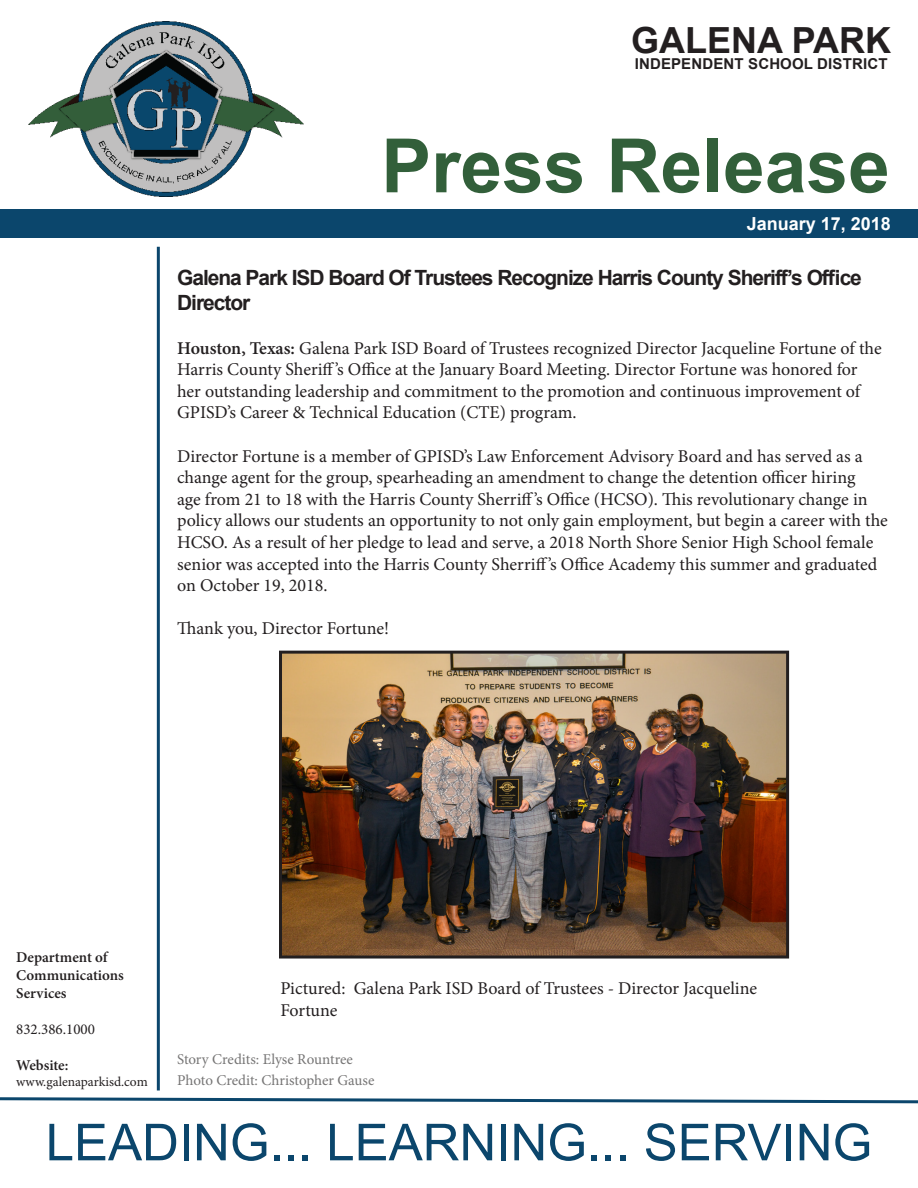
<style>
.page{position:relative;width:918px;height:1188px;background:#fff}
.page>*{position:absolute;margin:0;border:0;box-sizing:border-box;transform-origin:0 0}
.t1{font:700 75px "Arial";color:#325f3a}
.t2{font:51px "Arial";color:#0b466c}
.t3{font:700 36px "Arial";color:#231f20}
.t4{font:700 21px/25.2px "Arial";letter-spacing:-.05em;color:#231f20}
.t5{font:18px/21.6px "Minion Pro";letter-spacing:-.005em;color:#231f20}
.t6{font:700 18px "Arial";color:#fff}
.t7{font:15px "Minion Pro";letter-spacing:-.005em;color:#767575}
.t8{font:600 15px/18px "Minion Pro";color:#231f20}
.t9{font:700 15px "Arial";letter-spacing:.01em;color:#231f20}
.t10{font:15px "Minion Pro";color:#231f20}
.t11{font:13.5px "Minion Pro";color:#231f20}
.s1{font-weight:600}
</style>
<div class="page">
<div style="left:0;top:209px;width:918px;height:28px;background:#0b466c"></div>
<hr style="left:157px;top:247px;width:3px;height:843px;background:#0b466c">
<svg style="left:0;top:1097px;width:918px;height:7px"></svg>
<img style="left:28px;top:21px;width:276px;height:176px">
<img style="left:283px;top:655px;width:502px;height:300px">
<div style="left:279px;top:651px;width:510px;height:308px;border:3px solid #231f20"></div>
<p class="t3" style="left:631px;top:17px;width:261px">GALENA PARK</p>
<p class="t9" style="left:635px;top:54px;width:254px">INDEPENDENT SCHOOL DISTRICT</p>
<p class="t1" style="left:381px;top:116px;width:510px">Press Release</p>
<p class="t6" style="left:747px;top:212px;width:146px">January 17, 2018</p>
<p class="t4" style="left:177px;top:266px;width:686px">Galena Park ISD Board Of Trustees Recognize Harris County Sheriff’s Office<br>Director</p>
<p class="t5" style="left:177px;top:337px;width:706px"><span class="s1">Houston, Texas:</span> Galena Park ISD Board of Trustees recognized Director Jacqueline Fortune of the Harris County Sheriff’s Office at the January Board Meeting. Director Fortune was honored for her outstanding leadership and commitment to the promotion and continuous improvement of GPISD’s Career &amp; Technical Education (CTE) program.</p>
<p class="t5" style="left:177px;top:445px;width:712px">Director Fortune is a member of GPISD’s Law Enforcement Advisory Board and has served as a change agent for the group, spearheading an amendment to change the detention officer hiring<br>age from 21 to 18 with the Harris County Sherriff’s Office (HCSO). This revolutionary change in policy allows our students an opportunity to not only gain employment, but begin a career with the HCSO. As a result of her pledge to lead and serve, a 2018 North Shore Senior High School female senior was accepted into the Harris County Sherriff’s Office Academy this summer and graduated on October 19, 2018.</p>
<p class="t5" style="left:177px;top:618px;width:214px">Thank you, Director Fortune!</p>
<p class="t8" style="left:16px;top:948px;width:93px">Department of</p>
<p class="t8" style="left:16px;top:966px;width:109px">Communications<br>Services</p>
<p class="t10" style="left:16px;top:1019px;width:80px">832.386.1000</p>
<p class="t8" style="left:16px;top:1056px;width:54px">Website:</p>
<p class="t11" style="left:16px;top:1073px;width:133px">www.galenaparkisd.com</p>
<p class="t2" style="left:46px;top:1109px;width:828px">LEADING... LEARNING... SERVING</p>
<p class="t5" style="left:280px;top:978px;width:478px">Pictured: Galena Park ISD Board of Trustees - Director Jacqueline<br>Fortune</p>
<p class="t7" style="left:177px;top:1049px;width:177px">Story Credits: Elyse Rountree</p>
<p class="t7" style="left:177px;top:1070px;width:199px">Photo Credit: Christopher Gause</p>
</div>
